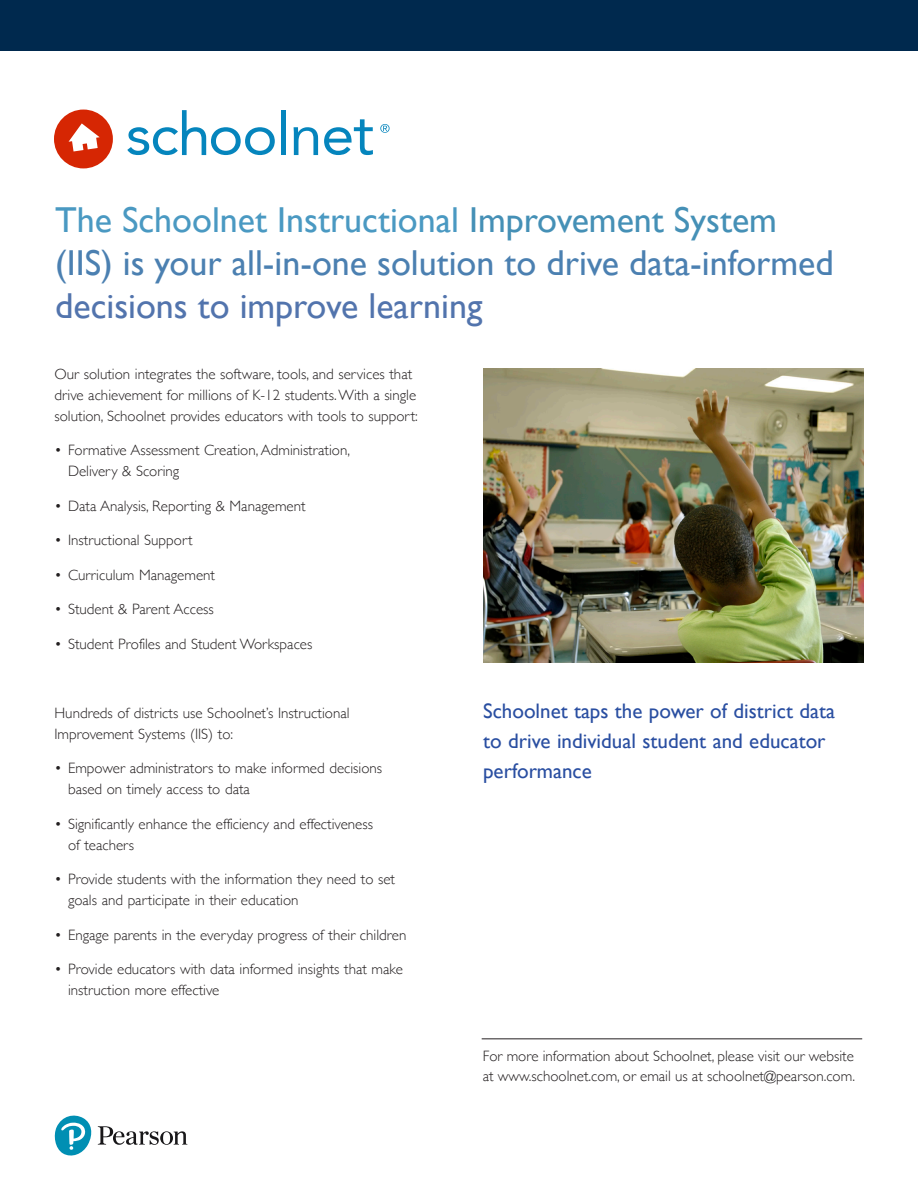
<style>
.page{position:relative;width:918px;height:1188px;background:#fff}
.page>*{position:absolute;margin:0;border:0;box-sizing:border-box;transform-origin:0 0}
.t1{font:36px/43.2px "Gill Sans";color:#4b80b1}
.Subhead{font:21px/30px "Gill Sans";color:#294ea1}
.t2{font:300 15px/21px "Gill Sans";color:#231f20}
.s1{color:#4a99c2}
.s2{color:#4590b6}
.s3{color:#5274ad}
</style>
<div class="page">
<hr style="left:482px;top:1039px;width:380px;height:1px;background:#231f20">
<img style="left:483px;top:369px;width:381px;height:294px">
<div style="left:54px;top:110px;width:59px;height:58px;background:#d62603;border-radius:50%"></div>
<svg style="left:69px;top:123px;width:31px;height:28px"></svg>
<svg style="left:127px;top:110px;width:148px;height:45px"></svg>
<div style="left:281px;top:110px;width:5px;height:45px;background:#0585bd"></div>
<svg style="left:294px;top:127px;width:24px;height:28px"></svg>
<svg style="left:324px;top:119px;width:49px;height:36px"></svg>
<svg style="left:380px;top:124px;width:10px;height:9px"></svg>
<svg style="left:54px;top:1115px;width:133px;height:41px"></svg>
<div style="left:0;top:0;width:918px;height:51px;background:#00294e"></div>
<p class="t1" style="left:55px;top:198px;width:780px"><span class="s1">The Schoolnet Instructional</span> <span class="s2">Improvement System </span>(IIS) is your all-in-one solution to drive data-informed <span class="s3">decisions to improve learning</span></p>
<p class="t2" style="left:55px;top:363px;width:365px">Our solution integrates the software, tools, and services that drive achievement for millions of K-12 students. With a single solution, Schoolnet provides educators with tools to support:</p>
<p class="t2" style="left:68px;top:439px;width:284px;text-indent:-13px">• Formative Assessment Creation, Administration,<br>Delivery &amp; Scoring</p>
<p class="t2" style="left:55px;top:495px;width:253px">• Data Analysis, Reporting &amp; Management</p>
<p class="t2" style="left:55px;top:529px;width:140px">• Instructional Support</p>
<p class="t2" style="left:55px;top:564px;width:162px">• Curriculum Management</p>
<p class="t2" style="left:55px;top:598px;width:161px">• Student &amp; Parent Access</p>
<p class="t2" style="left:55px;top:633px;width:259px">• Student Profiles and Student Workspaces</p>
<p class="t2" style="left:55px;top:702px;width:297px">Hundreds of districts use Schoolnet’s Instructional<br>Improvement Systems (IIS) to:</p>
<p class="t2" style="left:68px;top:757px;width:316px;text-indent:-14px">• Empower administrators to make informed decisions based on timely access to data</p>
<p class="t2" style="left:68px;top:813px;width:307px;text-indent:-14px">• Significantly enhance the efficiency and effectiveness of teachers</p>
<p class="t2" style="left:68px;top:868px;width:329px;text-indent:-13px">• Provide students with the information they need to set goals and participate in their education</p>
<p class="t2" style="left:55px;top:924px;width:353px">• Engage parents in the everyday progress of their children</p>
<p class="t2" style="left:68px;top:958px;width:336px;text-indent:-14px">• Provide educators with data informed insights that make instruction more effective</p>
<p class="Subhead" style="left:483px;top:696px;width:353px">Schoolnet taps the power of district data to drive individual student and educator performance</p>
<p class="t2" style="left:483px;top:1046px;width:374px;line-height:19.5px">For more information about Schoolnet, please visit our website at www.schoolnet.com, or email us at schoolnet@pearson.com.</p>
</div>
